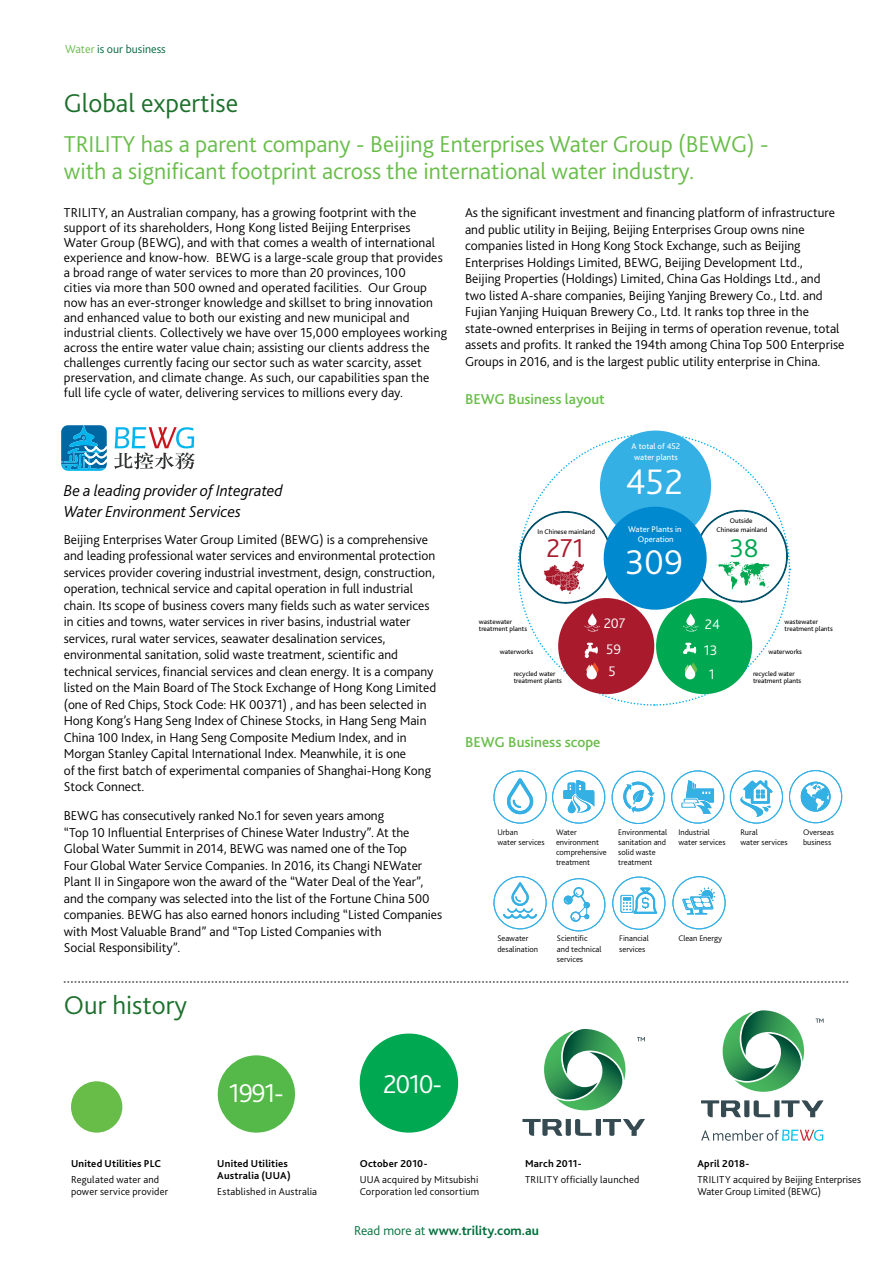
<style>
.page{position:relative;width:893px;height:1263px;background:#fff}
.page>*{position:absolute;margin:0;border:0;box-sizing:border-box;transform-origin:0 0}
.t1{font:300 37.05px "Bliss 2";color:#fff}
.t2{font:300 36px "Bliss 2";color:#fff}
.t3{font:300 27px "Bliss 2";color:#1d702c}
.t4{font:300 27px "Bliss 2";letter-spacing:-.05em;color:#fff}
.t5{font:300 27px "Bliss 2";color:#a91a2d}
.t6{font:300 27px "Bliss 2";color:#00a851}
.t7{font:300 24px/27px "Bliss 2";color:#68bd49}
.Bullets{font:italic 300 16.5px/21px "Bliss 2";color:#000}
.t8{font:500 15px "Bliss 2";color:#68bd49}
.t9{font:300 14.4px/26px "Bliss 2";color:#fff}
.Body_Copy{font:300 13.5px/16.5px "Bliss 2";color:#000}
.t10{font:700 13.5px "Bliss 2";color:#00703c}
.t11{font:300 12px "Bliss 2";color:#00673e}
.Bullets-2{font:300 10.5px/12px "Bliss 2";letter-spacing:.015em;color:#000}
.Bullets-3{font:700 10.5px/12px "Bliss 2";letter-spacing:.02em;color:#000}
.t12{font:8.55px/10.4px "Bliss 2";color:#fff}
.t13{font:300 8.4px/10.2px "Bliss 2";color:#000}
.t14{font:7.05px/7.1px "Bliss 2";color:#000}
.s1{color:#68bd49}
.s2{font-weight:300}
</style>
<div class="page">
<svg style="left:64px;top:982px;width:784px;height:1px"></svg>
<svg style="left:816px;top:1018px;width:8px;height:5px"></svg>
<svg style="left:723px;top:1010px;width:82px;height:82px"></svg>
<svg style="left:701px;top:1100px;width:122px;height:17px"></svg>
<svg style="left:701px;top:1130px;width:122px;height:11px"></svg>
<svg style="left:637px;top:1037px;width:8px;height:4px"></svg>
<svg style="left:544px;top:1029px;width:82px;height:81px"></svg>
<svg style="left:522px;top:1119px;width:123px;height:17px"></svg>
<div style="left:71px;top:1081px;width:51px;height:51px;background:#68bd49;border-radius:50%"></div>
<div style="left:218px;top:1055px;width:77px;height:77px;background:#54b948;border-radius:50%"></div>
<div style="left:360px;top:1033px;width:98px;height:99px;background:#00a851;border-radius:50%"></div>
<svg style="left:517px;top:434px;width:274px;height:272px"></svg>
<div style="left:600px;top:430px;width:111px;height:112px;background:#35b0e5;border-radius:50%"></div>
<div style="left:558px;top:598px;width:96px;height:96px;background:#a91a2d;border-radius:50%"></div>
<svg style="left:585px;top:643px;width:13px;height:36px"></svg>
<div style="left:656px;top:598px;width:96px;height:96px;background:#00a851;border-radius:50%"></div>
<svg style="left:683px;top:643px;width:13px;height:11px"></svg>
<svg style="left:685px;top:662px;width:12px;height:17px"></svg>
<svg style="left:518px;top:501px;width:272px;height:130px"></svg>
<svg style="left:61px;top:425px;width:46px;height:46px;background:#2792c3"></svg>
<svg style="left:114px;top:427px;width:80px;height:42px"></svg>
<svg style="left:612px;top:771px;width:53px;height:53px"></svg>
<svg style="left:671px;top:770px;width:53px;height:54px"></svg>
<svg style="left:789px;top:770px;width:53px;height:53px"></svg>
<svg style="left:493px;top:770px;width:112px;height:54px"></svg>
<svg style="left:730px;top:770px;width:53px;height:54px"></svg>
<svg style="left:493px;top:876px;width:112px;height:55px"></svg>
<svg style="left:612px;top:876px;width:53px;height:54px"></svg>
<svg style="left:672px;top:876px;width:54px;height:53px"></svg>
<p class="t11" style="left:65px;top:42px;width:102px"><span class="s1">Water</span> is our business</p>
<p class="t3" style="left:64px;top:86px;width:176px">Global expertise</p>
<p class="t7" style="left:64px;top:130px;width:706px">TRILITY has a parent company - Beijing Enterprises Water Group (BEWG) - with a significant footprint across the international water industry.</p>
<p class="Body_Copy" style="left:64px;top:205px;width:385px;line-height:15px">TRILITY, an Australian company, has a growing footprint with the support of its shareholders, Hong Kong listed Beijing Enterprises Water Group (BEWG), and with that comes a wealth of international experience and know-how. BEWG is a large-scale group that provides a broad range of water services to more than 20 provinces, 100<br>cities via more than 500 owned and operated facilities. Our Group now has an ever-stronger knowledge and skillset to bring innovation and enhanced value to both our existing and new municipal and industrial clients. Collectively we have over 15,000 employees working across the entire water value chain; assisting our clients address the challenges currently facing our sector such as water scarcity, asset preservation, and climate change. As such, our capabilities span the full life cycle of water, delivering services to millions every day.</p>
<p class="Bullets" style="left:64px;top:480px;width:220px">Be a leading provider of Integrated<br>Water Environment Services</p>
<p class="Body_Copy" style="left:64px;top:531px;width:374px">Beijing Enterprises Water Group Limited (BEWG) is a comprehensive and leading professional water services and environmental protection services provider covering industrial investment, design, construction, operation, technical service and capital operation in full industrial chain. Its scope of business covers many fields such as water services in cities and towns, water services in river basins, industrial water services, rural water services, seawater desalination services, environmental sanitation, solid waste treatment, scientific and technical services, financial services and clean energy. It is a company listed on the Main Board of The Stock Exchange of Hong Kong Limited (one of Red Chips, Stock Code: HK 00371) , and has been selected in Hong Kong’s Hang Seng Index of Chinese Stocks, in Hang Seng Main China 100 Index, in Hang Seng Composite Medium Index, and in Morgan Stanley Capital International Index. Meanwhile, it is one<br>of the first batch of experimental companies of Shanghai-Hong Kong Stock Connect.</p>
<p class="Body_Copy" style="left:64px;top:807px;width:380px">BEWG has consecutively ranked No.1 for seven years among<br>“Top 10 Influential Enterprises of Chinese Water Industry”. At the Global Water Summit in 2014, BEWG was named one of the Top<br>Four Global Water Service Companies. In 2016, its Changi NEWater Plant II in Singapore won the award of the “Water Deal of the Year”, and the company was selected into the list of the Fortune China 500 companies. BEWG has also earned honors including “Listed Companies with Most Valuable Brand” and “Top Listed Companies with<br>Social Responsibility”.</p>
<p class="t3" style="left:64px;top:988px;width:125px">Our history</p>
<p class="Body_Copy" style="left:465px;top:204px;width:381px">As the significant investment and financing platform of infrastructure and public utility in Beijing, Beijing Enterprises Group owns nine companies listed in Hong Kong Stock Exchange, such as Beijing Enterprises Holdings Limited, BEWG, Beijing Development Ltd.,<br>Beijing Properties (Holdings) Limited, China Gas Holdings Ltd., and two listed A-share companies, Beijing Yanjing Brewery Co., Ltd. and Fujian Yanjing Huiquan Brewery Co., Ltd. It ranks top three in the state-owned enterprises in Beijing in terms of operation revenue, total assets and profits. It ranked the 194th among China Top 500 Enterprise Groups in 2016, and is the largest public utility enterprise in China.</p>
<p class="t8" style="left:465px;top:390px;width:141px">BEWG Business layout</p>
<p class="t12" style="left:632px;top:441px;width:50px">A total of 452 water plants</p>
<p class="t1" style="left:625px;top:459px;width:59px">452</p>
<p class="t14" style="left:717px;top:516px;width:52px;line-height:8.4px;text-align:center">Outside<br>Chinese mainland</p>
<p class="t12" style="left:628px;top:523px;width:55px;text-align:center">Water Plants in<br>Operation</p>
<p class="t14" style="left:538px;top:528px;width:59px">In Chinese mainland</p>
<p class="t5" style="left:546px;top:532px;width:39px">271</p>
<p class="t6" style="left:730px;top:531px;width:30px">38</p>
<p class="t2" style="left:625px;top:540px;width:59px">309</p>
<p class="t9" style="left:604px;top:610px;width:24px">207<br>59</p>
<p class="t9" style="left:609px;top:658px;width:9px">5</p>
<p class="t14" style="left:479px;top:617px;width:50px">wastewater treatment plants</p>
<p class="t14" style="left:785px;top:617px;width:35px">wastewater</p>
<p class="t9" style="left:704px;top:611px;width:18px">24<br>13</p>
<p class="t9" style="left:709px;top:661px;width:7px">1</p>
<p class="t14" style="left:785px;top:624px;width:50px">treatment plants</p>
<p class="t14" style="left:768px;top:648px;width:35px">waterworks</p>
<p class="t14" style="left:500px;top:648px;width:35px">waterworks</p>
<p class="t14" style="left:514px;top:670px;width:50px">recycled water treatment plants</p>
<p class="t14" style="left:753px;top:670px;width:50px">recycled water treatment plants</p>
<p class="t8" style="left:465px;top:733px;width:137px">BEWG Business scope</p>
<p class="t13" style="left:497px;top:827px;width:49px">Urban<br>water services</p>
<p class="t13" style="left:556px;top:827px;width:52px">Water environment comprehensive treatment</p>
<p class="t13" style="left:618px;top:827px;width:50px">Environmental sanitation and solid waste treatment</p>
<p class="t13" style="left:678px;top:827px;width:49px">Industrial water services</p>
<p class="t13" style="left:740px;top:827px;width:49px">Rural<br>water services</p>
<p class="t13" style="left:803px;top:827px;width:32px">Overseas business</p>
<p class="t13" style="left:497px;top:933px;width:42px">Seawater desalination</p>
<p class="t13" style="left:557px;top:933px;width:46px">Scientific and technical services</p>
<p class="t13" style="left:619px;top:933px;width:31px">Financial services</p>
<p class="t13" style="left:678px;top:933px;width:45px">Clean Energy</p>
<p class="t4" style="left:229px;top:1077px;width:56px">1991-</p>
<p class="t4" style="left:383px;top:1067px;width:60px">2010-</p>
<p class="Bullets-3" style="left:71px;top:1157px;width:92px">United Utilities PLC</p>
<p class="Bullets-2" style="left:71px;top:1173px;width:99px">Regulated water and power service provider</p>
<p class="Bullets-3" style="left:217px;top:1157px;width:75px">United Utilities<br>Australia (UUA)</p>
<p class="Bullets-2" style="left:217px;top:1185px;width:101px">Established in Australia</p>
<p class="Bullets-3" style="left:360px;top:1157px;width:70px">October 2010-</p>
<p class="Bullets-2" style="left:360px;top:1173px;width:121px">UUA acquired by Mitsubishi<br>Corporation led consortium</p>
<p class="Bullets-3" style="left:525px;top:1157px;width:58px">March 2011-</p>
<p class="Bullets-2" style="left:525px;top:1173px;width:116px">TRILITY officially launched</p>
<p class="t10" style="left:354px;top:1222px;width:186px"><span class="s2">Read more at</span> www.trility.com.au</p>
<p class="Bullets-3" style="left:697px;top:1157px;width:54px">April 2018-</p>
<p class="Bullets-2" style="left:697px;top:1173px;width:165px">TRILITY acquired by Beijing Enterprises<br>Water Group Limited (BEWG)</p>
</div>
